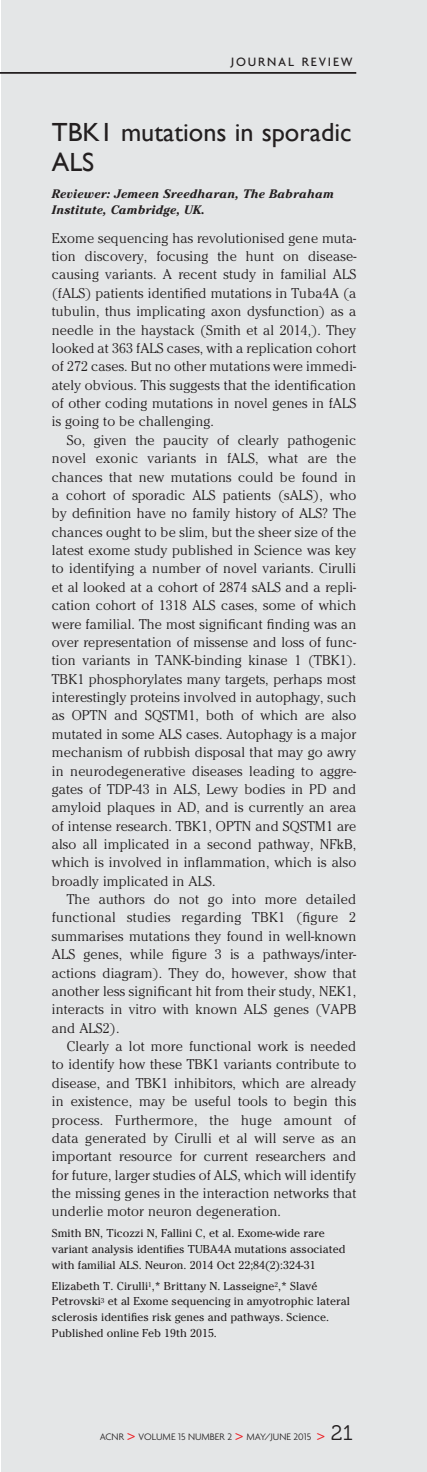
<style>
.page{position:relative;width:427px;height:1472px;background:#fff}
.page>*{position:absolute;margin:0;border:0;box-sizing:border-box;transform-origin:0 0}
.ID_review_headline{font:26.25px/30.6px "Gill Sans";color:#231f20}
.ID_journal_body{font:300 14px/18.4px "Cheltenham";letter-spacing:.01em;color:#231f20;text-align:justify}
.t1{font:500 13.12px "Agenda";letter-spacing:.135em;color:#231f20}
.journal_bold_italic{font:italic 700 12.25px/16.6px "Cheltenham";letter-spacing:.01em;color:#231f20}
.ID_journal_bold_bott{font:11.38px/15.8px "Cheltenham";color:#231f20}
.t2{font:300 10.15px "Agenda";color:#231f20}
.s1{font-family:"Museo 300";font-weight:400;font-size:15.75px;color:#ee1d23}
.s2{font-family:"Museo 300";font-weight:400;font-size:21px}
</style>
<div class="page">
<div style="left:1px;top:0;width:425px;height:1472px;background:#e4e6e7"></div>
<hr style="left:0;top:72px;width:356px;height:2px;background:#231f20">
<p class="t1" style="left:230px;top:54px;width:123px">JOURNAL REVIEW</p>
<p class="ID_review_headline" style="left:52px;top:116px;width:301px">TBK1 mutations in sporadic<br>ALS</p>
<p class="journal_bold_italic" style="left:52px;top:185px;width:283px">Reviewer: Jemeen Sreedharan, The Babraham<br>Institute, Cambridge, UK.</p>
<p class="ID_journal_body" style="left:52px;top:229px;width:305px">Exome sequencing has revolutionised gene muta&shy;tion discovery, focusing the hunt on disease&shy;causing variants. A recent study in familial ALS (fALS) patients identified mutations in Tuba4A (a tubulin, thus implicating axon dysfunction) as a needle in the haystack (Smith et al 2014,). They looked at 363 fALS cases, with a replication cohort of 272 cases. But no other mutations were immedi&shy;ately obvious. This suggests that the identification of other coding mutations in novel genes in fALS is going to be challenging.</p>
<p class="ID_journal_body" style="left:52px;top:431px;width:305px;text-indent:15px">So, given the paucity of clearly pathogenic novel exonic variants in fALS, what are the chances that new mutations could be found in a cohort of sporadic ALS patients (sALS), who by definition have no family history of ALS? The chances ought to be slim, but the sheer size of the latest exome study published in Science was key to identifying a number of novel variants. Cirulli et al looked at a cohort of 2874 sALS and a repli&shy;cation cohort of 1318 ALS cases, some of which were familial. The most significant finding was an over representation of missense and loss of func&shy;tion variants in TANK-binding kinase 1 (TBK1).<br>TBK1 phosphorylates many targets, perhaps most interestingly proteins involved in autophagy, such as OPTN and SQSTM1, both of which are also mutated in some ALS cases. Autophagy is a major mechanism of rubbish disposal that may go awry in neurodegenerative diseases leading to aggre&shy;gates of TDP-43 in ALS, Lewy bodies in PD and amyloid plaques in AD, and is currently an area of intense research. TBK1, OPTN and SQSTM1 are also all implicated in a second pathway, NFkB, which is involved in inflammation, which is also broadly implicated in ALS.</p>
<p class="ID_journal_body" style="left:52px;top:890px;width:305px;text-indent:15px">The authors do not go into more detailed functional studies regarding TBK1 (figure 2 summarises mutations they found in well-known ALS genes, while figure 3 is a pathways/inter&shy;actions diagram). They do, however, show that another less significant hit from their study, NEK1, interacts in vitro with known ALS genes (VAPB and ALS2).</p>
<p class="ID_journal_body" style="left:52px;top:1037px;width:305px;text-indent:15px">Clearly a lot more functional work is needed to identify how these TBK1 variants contribute to disease, and TBK1 inhibitors, which are already in existence, may be useful tools to begin this process. Furthermore, the huge amount of data generated by Cirulli et al will serve as an important resource for current researchers and for future, larger studies of ALS, which will identify the missing genes in the interaction networks that underlie motor neuron degeneration.</p>
<p class="ID_journal_bold_bott" style="left:52px;top:1226px;width:295px">Smith BN, Ticozzi N, Fallini C, et al. Exome-wide rare variant analysis identifies TUBA4A mutations associated with familial ALS. Neuron. 2014 Oct 22;84(2):324-31</p>
<p class="ID_journal_bold_bott" style="left:52px;top:1278px;width:299px">Elizabeth T. Cirulli<sup>1</sup>,* Brittany N. Lasseigne<sup>2</sup>,* Slavé Petrovski<sup>3</sup> et al Exome sequencing in amyotrophic lateral sclerosis identifies risk genes and pathways. Science.<br>Published online Feb 19th 2015.</p>
<p class="t2" style="left:100px;top:1431px;width:254px">ACNR <span class="s1">&gt;</span> VOLUME 15 NUMBER 2 <span class="s1">&gt;</span> MAY/JUNE 2015 <span class="s1">&gt;</span> <span class="s2">21</span></p>
</div>
